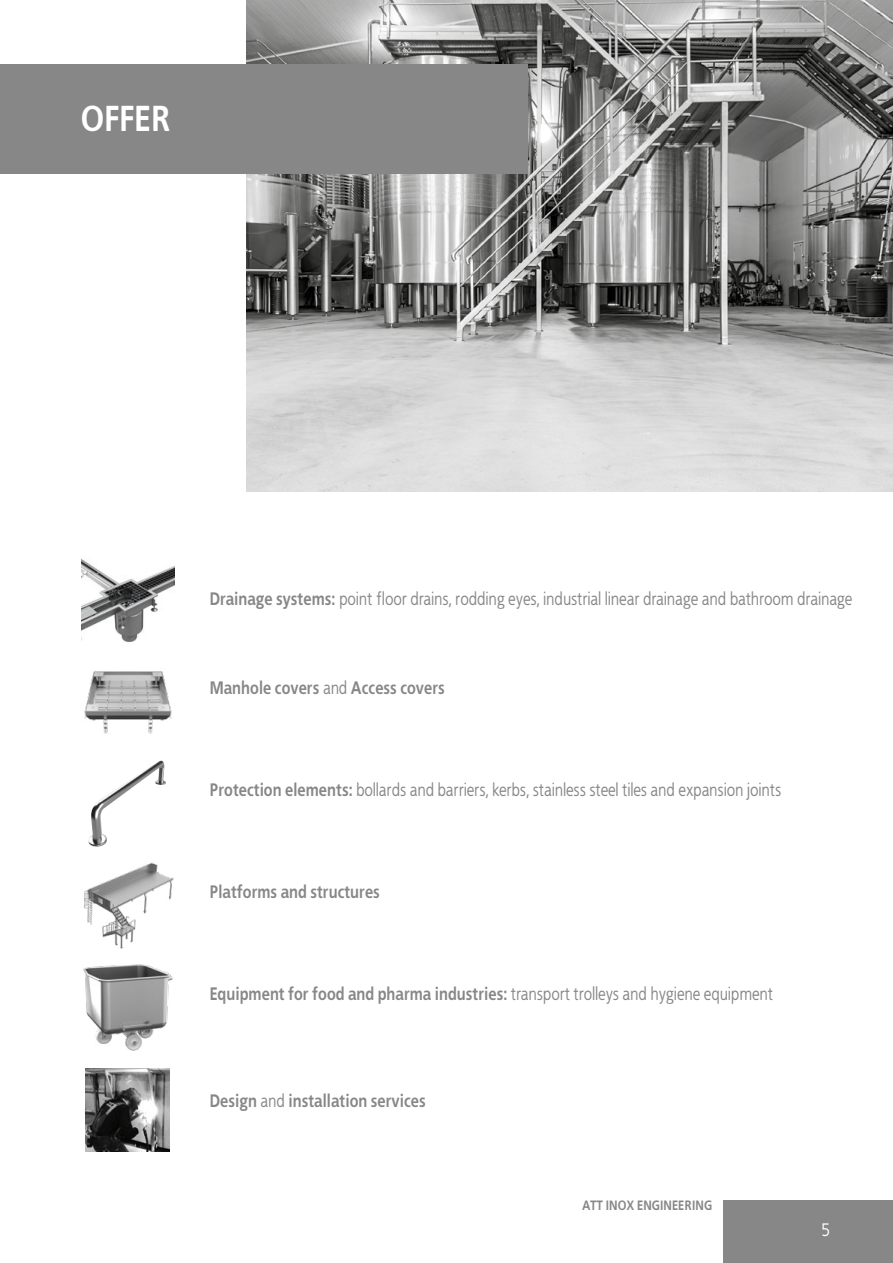
<style>
.page{position:relative;width:893px;height:1263px;background:#fff}
.page>*{position:absolute;margin:0;border:0;box-sizing:border-box;transform-origin:0 0}
.t1{font:700 36px "EFN Bureau";color:#fff}
.t2{font:18px "EFN Bureau";color:#878787;scale:.96 1}
.t3{font:700 18px "EFN Bureau";color:#878787;scale:.96 1}
.t4{font:18px "EFN Bureau";color:#fff}
.t5{font:700 13.5px "EFN Bureau";color:#878787}
.s1{font-weight:700}
.s2{font-weight:400}
</style>
<div class="page">
<div style="left:724px;top:1200px;width:169px;height:63px;background:#878787"></div>
<img style="left:247px;top:0;width:646px;height:491px">
<div style="left:0;top:64px;width:527px;height:110px;background:#878787"></div>
<img style="left:81px;top:558px;width:93px;height:85px">
<img style="left:84px;top:671px;width:88px;height:63px">
<img style="left:88px;top:761px;width:78px;height:86px">
<img style="left:84px;top:862px;width:90px;height:87px">
<img style="left:83px;top:964px;width:91px;height:87px">
<img style="left:86px;top:1068px;width:83px;height:84px">
<h1 class="t1" style="left:81px;top:90px;width:92px">OFFER</h1>
<p class="t2" style="left:210px;top:586px;width:671px"><span class="s1">Drainage systems:</span> point floor drains, rodding eyes, industrial linear drainage and bathroom drainage</p>
<p class="t3" style="left:210px;top:674px;width:246px">Manhole covers <span class="s2">and</span> Access covers</p>
<p class="t2" style="left:210px;top:778px;width:597px"><span class="s1">Protection elements:</span> bollards and barriers, kerbs, stainless steel tiles and expansion joints</p>
<p class="t3" style="left:210px;top:878px;width:179px">Platforms and structures</p>
<p class="t3" style="left:210px;top:980px;width:588px">Equipment for food and pharma industries: <span class="s2">transport trolleys and hygiene equipment</span></p>
<p class="t3" style="left:210px;top:1086px;width:227px">Design <span class="s2">and</span> installation services</p>
<p class="t5" style="left:582px;top:1195px;width:132px">ATT INOX ENGINEERING</p>
<p class="t4" style="left:821px;top:1217px;width:10px">5</p>
</div>
